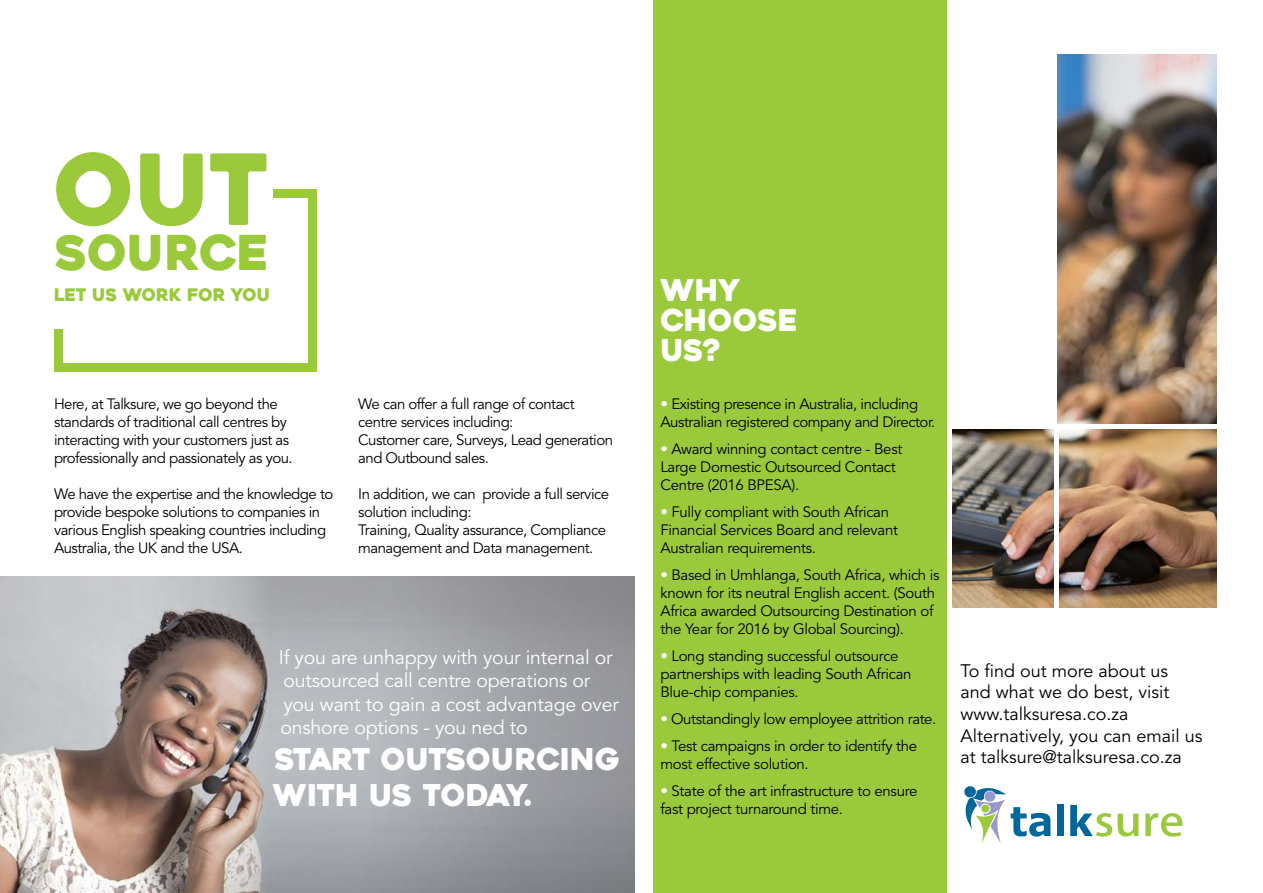
<style>
.page{position:relative;width:1263px;height:893px;background:#fff}
.page>*{position:absolute;margin:0;border:0;box-sizing:border-box;transform-origin:0 0}
.t1{font:97.8px "Heavitas";color:#9aca3c}
.t2{font:47.85px "Heavitas";color:#9aca3c}
.t3{font:30px/30px "Heavitas";color:#fff}
.t4{font:19.5px/23.4px "Avenir LT Std";letter-spacing:-.01em;color:#fff}
.t5{font:18px/21.6px "Avenir LT Std";color:#000}
.t6{font:17.25px "Heavitas";color:#9aca3c}
.t7{font:15px/18px "Avenir LT Std";letter-spacing:-.03em;color:#000}
.s1{color:#fff}
</style>
<div class="page">
<img style="left:0;top:576px;width:635px;height:317px">
<div style="left:653px;top:0;width:294px;height:893px;background:#9aca3c"></div>
<div style="left:1057px;top:805px;width:7px;height:31px;background:#00679b"></div>
<svg style="left:1070px;top:805px;width:68px;height:32px"></svg>
<svg style="left:964px;top:786px;width:86px;height:57px"></svg>
<svg style="left:1145px;top:813px;width:38px;height:24px"></svg>
<div style="left:308px;top:190px;width:9px;height:182px;background:#9aca3c"></div>
<div style="left:54px;top:364px;width:263px;height:8px;background:#9aca3c"></div>
<div style="left:274px;top:189px;width:43px;height:8px;background:#9aca3c"></div>
<div style="left:54px;top:330px;width:9px;height:42px;background:#9aca3c"></div>
<img style="left:952px;top:54px;width:264px;height:553px">
<div style="left:952px;top:35px;width:105px;height:394px;background:#fff"></div>
<hr style="left:1054px;top:429px;width:4px;height:210px;background:#fff">
<div style="left:1008px;top:424px;width:210px;height:5px;background:#fff"></div>
<h1 class="t1" style="left:54px;top:129px;width:216px">OUT</h1>
<h2 class="t2" style="left:55px;top:223px;width:216px">SOURCE</h2>
<p class="t6" style="left:54px;top:284px;width:218px">LET US WORK FOR YOU</p>
<p class="t7" style="left:54px;top:395px;width:240px">Here, at Talksure, we go beyond the standards of traditional call centres by interacting with your customers just as professionally and passionately as you.</p>
<p class="t7" style="left:54px;top:485px;width:281px">We have the expertise and the knowledge to provide bespoke solutions to companies in various English speaking countries including Australia, the UK and the USA.</p>
<p class="t7" style="left:358px;top:395px;width:256px">We can offer a full range of contact centre services including:<br>Customer care, Surveys, Lead generation and Outbound sales.</p>
<p class="t7" style="left:358px;top:485px;width:252px">In addition, we can provide a full service solution including:<br>Training, Quality assurance, Compliance management and Data management.</p>
<h3 class="t4" style="left:279px;top:646px;width:342px">If you are unhappy with your internal or outsourced call centre operations or you want to gain a cost advantage over onshore options - you ned to</h3>
<h3 class="t3" style="left:273px;top:741px;width:349px;line-height:36px">START OUTSOURCING<br>WITH US TODAY.</h3>
<h3 class="t3" style="left:660px;top:275px;width:140px">WHY<br>CHOOSE<br>US?</h3>
<p class="t7" style="left:660px;top:395px;width:276px"><span class="s1">•</span> Existing presence in Australia, including<br>Australian registered company and Director.</p>
<p class="t7" style="left:660px;top:440px;width:243px"><span class="s1">•</span> Award winning contact centre - Best<br>Large Domestic Outsourced Contact<br>Centre (2016 BPESA).</p>
<p class="t7" style="left:660px;top:503px;width:239px"><span class="s1">•</span> Fully compliant with South African<br>Financial Services Board and relevant<br>Australian requirements.</p>
<p class="t7" style="left:660px;top:566px;width:281px"><span class="s1">•</span> Based in Umhlanga, South Africa, which is known for its neutral English accent. (South Africa awarded Outsourcing Destination of the Year for 2016 by Global Sourcing).</p>
<p class="t7" style="left:660px;top:647px;width:253px"><span class="s1">•</span> Long standing successful outsource partnerships with leading South African<br>Blue-chip companies.</p>
<p class="t7" style="left:660px;top:710px;width:277px"><span class="s1">•</span> Outstandingly low employee attrition rate.</p>
<p class="t7" style="left:660px;top:737px;width:258px"><span class="s1">•</span> Test campaigns in order to identify the most effective solution.</p>
<p class="t7" style="left:660px;top:782px;width:259px"><span class="s1">•</span> State of the art infrastructure to ensure fast project turnaround time.</p>
<p class="t5" style="left:960px;top:660px;width:244px">To find out more about us and what we do best, visit www.talksuresa.co.za<br>Alternatively, you can email us at talksure@talksuresa.co.za</p>
</div>
